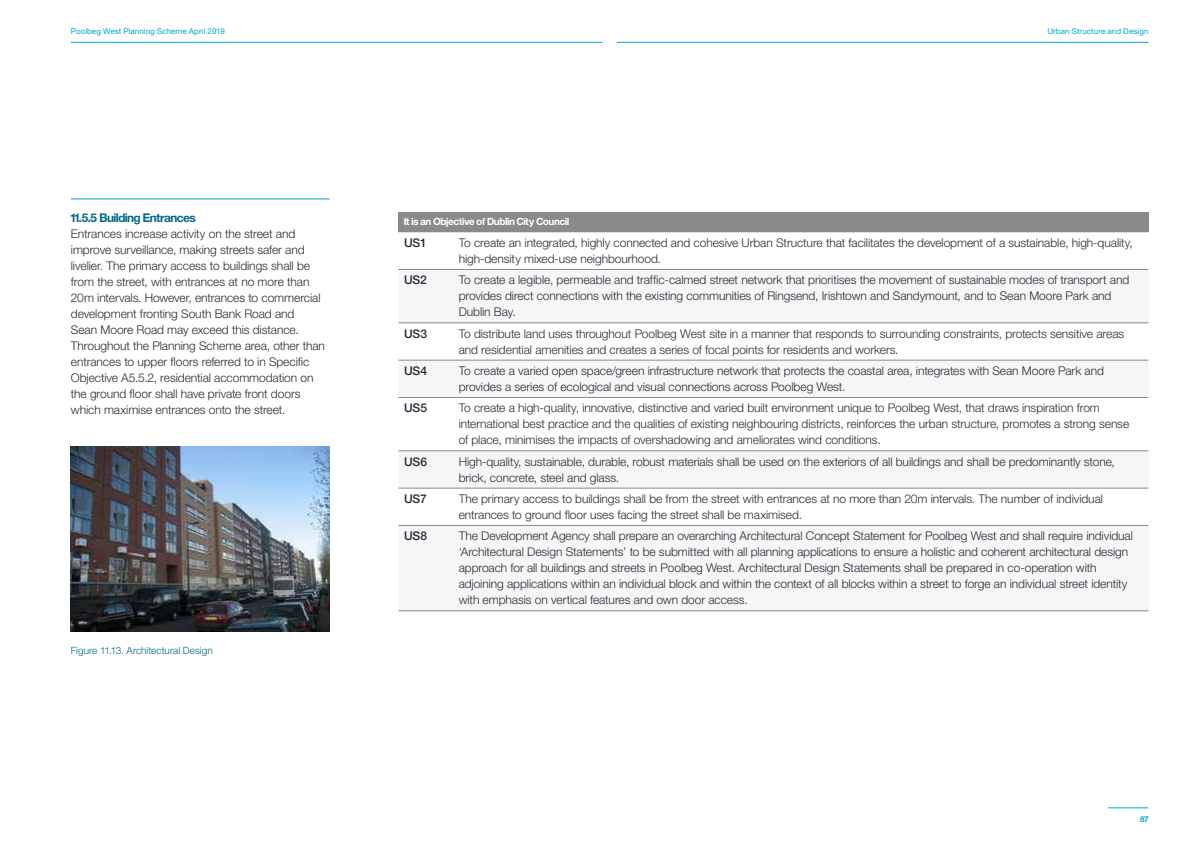
<style>
.page{position:relative;width:1191px;height:842px;background:#fff}
.page>*{position:absolute;margin:0;border:0;box-sizing:border-box;transform-origin:0 0}
.t1{font:300 12px/16px "Helvetica Neue LT Std";letter-spacing:-.005em;color:#2b2939}
.t2{font:500 12px "Helvetica Neue LT Std";letter-spacing:-.01em;color:#2b2939}
.t3{font:700 12px "Image Bank Helvetica";letter-spacing:.005em;color:#006889}
.t4{font:700 10px "Image Bank Helvetica";letter-spacing:.01em;color:#fff}
.t5{font:300 10px "Helvetica Neue LT Std";color:#006889}
.t6{font:700 8.1px "Image Bank Helvetica";color:#00a3d6}
.t7{font:8px "Helvetica Neue LT Std";letter-spacing:.01em;color:#00a3d6}
</style>
<div class="page">
<div style="left:398px;top:213px;width:750px;height:19px;background:#888a8c"></div>
<svg style="left:398px;top:322px;width:750px;height:289px;fill:#f6f6f7"></svg>
<hr style="left:398px;top:269px;width:55px;height:1px;background:#888a8c">
<hr style="left:453px;top:269px;width:695px;height:1px;background:#888a8c">
<hr style="left:398px;top:323px;width:55px;height:1px;background:#888a8c">
<hr style="left:453px;top:323px;width:695px;height:1px;background:#888a8c">
<hr style="left:398px;top:360px;width:55px;height:1px;background:#888a8c">
<hr style="left:453px;top:360px;width:695px;height:1px;background:#888a8c">
<hr style="left:398px;top:397px;width:55px;height:1px;background:#888a8c">
<hr style="left:453px;top:397px;width:695px;height:1px;background:#888a8c">
<hr style="left:398px;top:451px;width:55px;height:1px;background:#888a8c">
<hr style="left:453px;top:451px;width:695px;height:1px;background:#888a8c">
<hr style="left:398px;top:488px;width:55px;height:1px;background:#888a8c">
<hr style="left:453px;top:488px;width:695px;height:1px;background:#888a8c">
<hr style="left:398px;top:525px;width:55px;height:1px;background:#888a8c">
<hr style="left:453px;top:525px;width:695px;height:1px;background:#888a8c">
<hr style="left:398px;top:611px;width:55px;height:1px;background:#888a8c">
<hr style="left:453px;top:611px;width:695px;height:1px;background:#888a8c">
<img style="left:71px;top:446px;width:259px;height:186px">
<hr style="left:71px;top:198px;width:259px;height:1px;background:#00a3d6">
<hr style="left:71px;top:42px;width:531px;height:1px;background:#00a3d6">
<hr style="left:1108px;top:808px;width:40px;height:1px;background:#00a3d6">
<hr style="left:617px;top:42px;width:531px;height:1px;background:#00a3d6">
<p class="t7" style="left:71px;top:26px;width:155px">Poolbeg West Planning Scheme April 2019</p>
<p class="t7" style="left:1047px;top:27px;width:103px">Urban Structure and Design</p>
<p class="t3" style="left:71px;top:210px;width:126px">11.5.5 Building Entrances</p>
<p class="t1" style="left:71px;top:225px;width:256px">Entrances increase activity on the street and improve surveillance, making streets safer and livelier. The primary access to buildings shall be from the street, with entrances at no more than 20m intervals. However, entrances to commercial development fronting South Bank Road and<br>Sean Moore Road may exceed this distance.<br>Throughout the Planning Scheme area, other than entrances to upper floors referred to in Specific Objective A5.5.2, residential accommodation on the ground floor shall have private front doors which maximise entrances onto the street.</p>
<p class="t5" style="left:71px;top:644px;width:143px">Figure 11.13. Architectural Design</p>
<p class="t4" style="left:404px;top:215px;width:166px">It is an Objective of Dublin City Council</p>
<p class="t2" style="left:404px;top:236px;width:24px">US1</p>
<p class="t1" style="left:459px;top:235px;width:675px">To create an integrated, highly connected and cohesive Urban Structure that facilitates the development of a sustainable, high-quality, high-density mixed-use neighbourhood.</p>
<p class="t2" style="left:404px;top:273px;width:24px">US2</p>
<p class="t1" style="left:459px;top:272px;width:672px">To create a legible, permeable and traffic-calmed street network that prioritises the movement of sustainable modes of transport and provides direct connections with the existing communities of Ringsend, Irishtown and Sandymount, and to Sean Moore Park and<br>Dublin Bay.</p>
<p class="t2" style="left:404px;top:326px;width:25px">US3</p>
<p class="t1" style="left:459px;top:325px;width:667px">To distribute land uses throughout Poolbeg West site in a manner that responds to surrounding constraints, protects sensitive areas and residential amenities and creates a series of focal points for residents and workers.</p>
<p class="t2" style="left:404px;top:364px;width:25px">US4</p>
<p class="t1" style="left:459px;top:363px;width:647px">To create a varied open space/green infrastructure network that protects the coastal area, integrates with Sean Moore Park and provides a series of ecological and visual connections across Poolbeg West.</p>
<p class="t2" style="left:404px;top:401px;width:24px">US5</p>
<p class="t1" style="left:459px;top:400px;width:672px">To create a high-quality, innovative, distinctive and varied built environment unique to Poolbeg West, that draws inspiration from international best practice and the qualities of existing neighbouring districts, reinforces the urban structure, promotes a strong sense of place, minimises the impacts of overshadowing and ameliorates wind conditions.</p>
<p class="t2" style="left:404px;top:454px;width:25px">US6</p>
<p class="t1" style="left:459px;top:453px;width:658px">High-quality, sustainable, durable, robust materials shall be used on the exteriors of all buildings and shall be predominantly stone, brick, concrete, steel and glass.</p>
<p class="t2" style="left:404px;top:492px;width:24px">US7</p>
<p class="t1" style="left:459px;top:490px;width:646px">The primary access to buildings shall be from the street with entrances at no more than 20m intervals. The number of individual entrances to ground floor uses facing the street shall be maximised.</p>
<p class="t2" style="left:404px;top:529px;width:25px">US8</p>
<p class="t1" style="left:459px;top:528px;width:676px">The Development Agency shall prepare an overarching Architectural Concept Statement for Poolbeg West and shall require individual ‘Architectural Design Statements’ to be submitted with all planning applications to ensure a holistic and coherent architectural design approach for all buildings and streets in Poolbeg West. Architectural Design Statements shall be prepared in co-operation with adjoining applications within an individual block and within the context of all blocks within a street to forge an individual street identity with emphasis on vertical features and own door access.</p>
<p class="t6" style="left:1140px;top:814px;width:10px">87</p>
</div>
